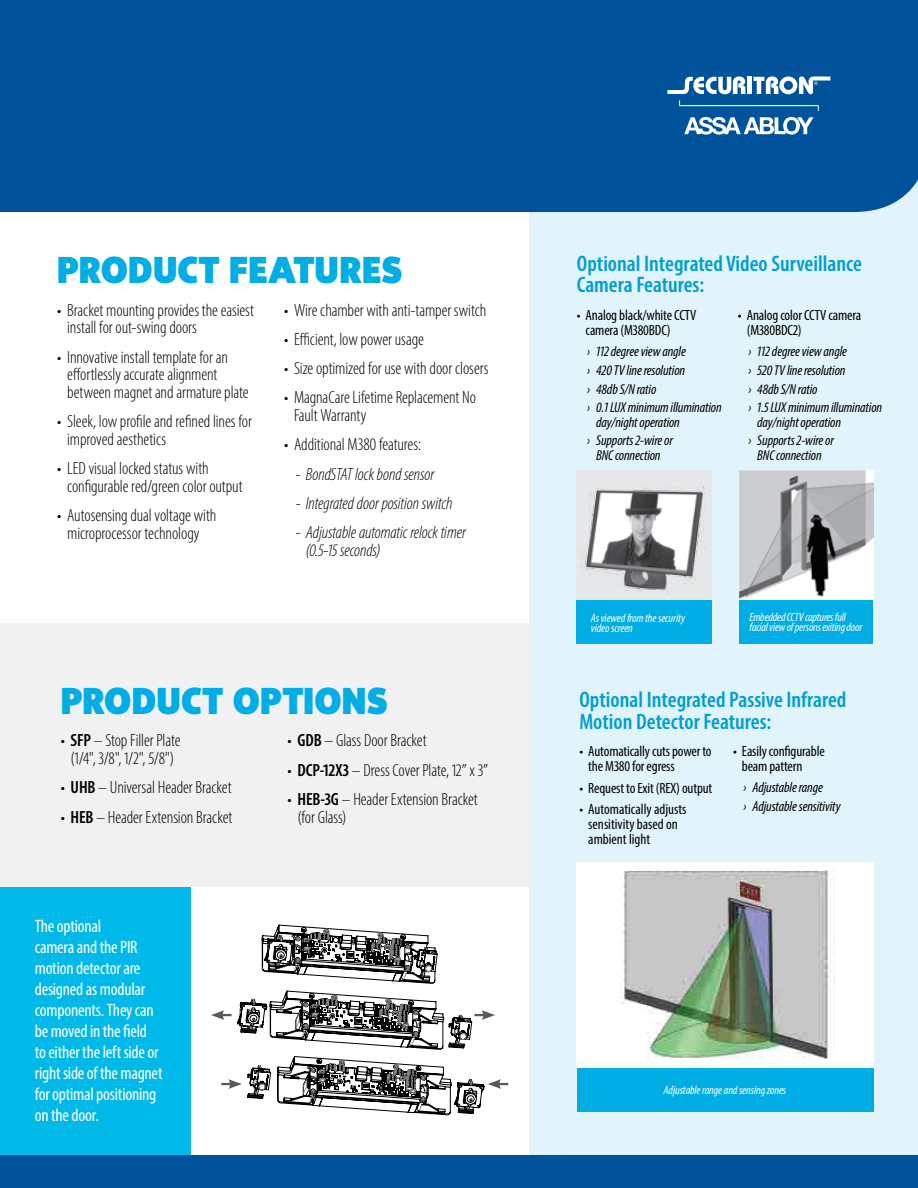
<style>
.page{position:relative;width:918px;height:1188px;background:#fff}
.page>*{position:absolute;margin:0;border:0;box-sizing:border-box;transform-origin:0 0}
.t1{font:900 38.55px "Sense";letter-spacing:.005em;color:#00ade4}
.t2{font:600 condensed 22.5px/21.6px "Myriad Pro";color:#009ed1}
.t3{font:condensed 18px/21px "Myriad Pro";letter-spacing:-.015em;color:#fff}
.t4{font:300 condensed 17.7px/17.7px "Myriad Pro";letter-spacing:-.005em;color:#000}
.t5{font:italic 300 condensed 17.7px/17.7px "Myriad Pro";letter-spacing:-.01em;color:#000}
.t6{font:condensed 14.85px/14.9px "Myriad Pro";letter-spacing:-.01em;color:#000}
.t7{font:italic condensed 14.4px/18.8px "Myriad Pro";letter-spacing:-.01em;color:#000}
.t8{font:italic condensed 12px/10.5px "Myriad Pro";letter-spacing:-.015em;color:#fff}
.s1{font-weight:600}
</style>
<div class="page">
<div style="left:0;top:887px;width:190px;height:268px;background:#00b9e8"></div>
<div style="left:0;top:623px;width:529px;height:264px;background:#f1f1f2"></div>
<div style="left:529px;top:141px;width:389px;height:1025px;background:#e2f4fb"></div>
<div style="left:0;top:1155px;width:918px;height:33px;background:#00539b"></div>
<div style="left:0;top:0;width:918px;height:212px;background:#00539b"></div>
<img style="left:740px;top:470px;width:133px;height:130px">
<div style="left:740px;top:600px;width:133px;height:44px;background:#00ade4"></div>
<div style="left:577px;top:470px;width:135px;height:130px;background:#e6e7e8"></div>
<img style="left:581px;top:486px;width:124px;height:107px">
<div style="left:577px;top:600px;width:135px;height:44px;background:#00ade4"></div>
<div style="left:577px;top:1068px;width:296px;height:43px;background:#00ade4"></div>
<svg style="left:262px;top:925px;width:176px;height:59px"></svg>
<svg style="left:221px;top:1079px;width:21px;height:10px"></svg>
<svg style="left:211px;top:991px;width:284px;height:59px"></svg>
<svg style="left:248px;top:1056px;width:260px;height:59px"></svg>
<svg style="left:679px;top:100px;width:140px;height:11px;background:#1a64a5"></svg>
<svg style="left:684px;top:117px;width:130px;height:18px"></svg>
<div style="left:747px;top:77px;width:5px;height:17px;background:#fff"></div>
<svg style="left:667px;top:76px;width:78px;height:18px"></svg>
<svg style="left:754px;top:76px;width:76px;height:18px"></svg>
<img style="left:577px;top:863px;width:296px;height:204px">
<h1 class="t1" style="left:57px;top:248px;width:346px">PRODUCT FEATURES</h1>
<p class="t4" style="left:67px;top:301px;width:188px;text-indent:-10px">• Bracket mounting provides the easiest install for out-swing doors</p>
<p class="t4" style="left:67px;top:348px;width:183px;text-indent:-10px">• Innovative install template for an effortlessly accurate alignment between magnet and armature plate</p>
<p class="t4" style="left:67px;top:412px;width:186px;text-indent:-10px">• Sleek, low profile and refined lines for improved aesthetics</p>
<p class="t4" style="left:67px;top:459px;width:177px;text-indent:-10px">• LED visual locked status with configurable red/green color output</p>
<p class="t4" style="left:57px;top:506px;width:161px;text-align:center">• Autosensing dual voltage with microprocessor technology</p>
<p class="t4" style="left:284px;top:301px;width:204px">• Wire chamber with anti-tamper switch</p>
<p class="t4" style="left:284px;top:330px;width:141px">• Efficient, low power usage</p>
<p class="t4" style="left:284px;top:359px;width:206px">• Size optimized for use with door closers</p>
<p class="t4" style="left:294px;top:389px;width:183px;text-indent:-10px">• MagnaCare Lifetime Replacement No<br>Fault Warranty</p>
<p class="t4" style="left:284px;top:436px;width:138px">• Additional M380 features:</p>
<p class="t5" style="left:296px;top:465px;width:140px">- BondSTAT lock bond sensor</p>
<p class="t5" style="left:296px;top:494px;width:158px">- Integrated door position switch</p>
<p class="t5" style="left:306px;top:523px;width:162px;text-indent:-10px">- Adjustable automatic relock timer (0.5-15 seconds)</p>
<h1 class="t1" style="left:61px;top:679px;width:195px">PRODUCT OPTION</h1>
<h1 class="t1" style="left:367px;top:679px;width:22px">S</h1>
<p class="t4" style="left:61px;top:732px;width:121px;text-align:center">• <span class="s1">SFP</span> – Stop Filler Plate (1/4", 3/8", 1/2", 5/8")</p>
<p class="t4" style="left:61px;top:779px;width:172px">• <span class="s1">UHB</span> – Universal Header Bracket</p>
<p class="t4" style="left:61px;top:808px;width:173px">• <span class="s1">HEB</span> – Header Extension Bracket</p>
<p class="t4" style="left:288px;top:732px;width:141px">• <span class="s1">GDB</span> – Glass Door Bracket</p>
<p class="t4" style="left:288px;top:761px;width:202px">• <span class="s1">DCP-12X3</span> – Dress Cover Plate, 12” x 3”</p>
<p class="t4" style="left:298px;top:790px;width:182px;text-indent:-10px">• <span class="s1">HEB-3G</span> – Header Extension Bracket (for Glass)</p>
<p class="t3" style="left:35px;top:915px;width:129px">Theoptional cameraandthePIR motion detectorare designedasmodular components.Theycan bemovedin the field toeither theleftsideor rightsideof themagnet foroptimalpositioning on thedoor.</p>
<p class="t2" style="left:577px;top:252px;width:287px">Optional Integrated Video Surveillance<br>Camera Features:</p>
<p class="t6" style="left:586px;top:308px;width:112px;text-indent:-9px">• Analogblack/whiteCCTV camera (M380BDC)</p>
<p class="t7" style="left:587px;top:342px;width:136px">› 112 degree view angle<br>› 420 TV line resolution<br>› 48db S/N ratio<br>› 0.1 LUX minimum illumination</p>
<p class="t7" style="left:587px;top:412px;width:94px;text-indent:9px">day/night operation › Supports 2-wire or</p>
<p class="t7" style="left:596px;top:445px;width:66px">BNC connection</p>
<p class="t6" style="left:747px;top:308px;width:116px;text-indent:-9px">• AnalogcolorCCTV camera (M380BDC2)</p>
<p class="t7" style="left:748px;top:342px;width:135px">› 112 degree view angle<br>› 520 TV line resolution<br>› 48db S/N ratio<br>› 1.5 LUX minimum illumination</p>
<p class="t7" style="left:748px;top:412px;width:94px;text-indent:9px">day/night operation › Supports 2-wire or</p>
<p class="t7" style="left:757px;top:445px;width:66px">BNC connection</p>
<p class="t8" style="left:591px;top:612px;width:96px">As viewed from the security video screen</p>
<p class="t8" style="left:750px;top:612px;width:114px">Embedded CCTV captures full facial view of persons exiting door</p>
<p class="t2" style="left:579px;top:688px;width:269px">Optional Integrated Passive Infrared<br>Motion Detector Features:</p>
<p class="t6" style="left:588px;top:744px;width:125px;text-indent:-9px">• Automaticallycutspower to theM380foregress</p>
<p class="t6" style="left:579px;top:780px;width:135px">• Request toExit (REX)output</p>
<p class="t6" style="left:588px;top:802px;width:100px;text-indent:-9px">• Automatically adjusts sensitivity based on ambient light</p>
<p class="t6" style="left:742px;top:744px;width:84px;text-indent:-9px">• Easilyconfigurable beampattern</p>
<p class="t7" style="left:744px;top:778px;width:99px">› Adjustable range<br>› Adjustable sensitivity</p>
<p class="t8" style="left:664px;top:1085px;width:124px">Adjustable range and sensing zones</p>
</div>
